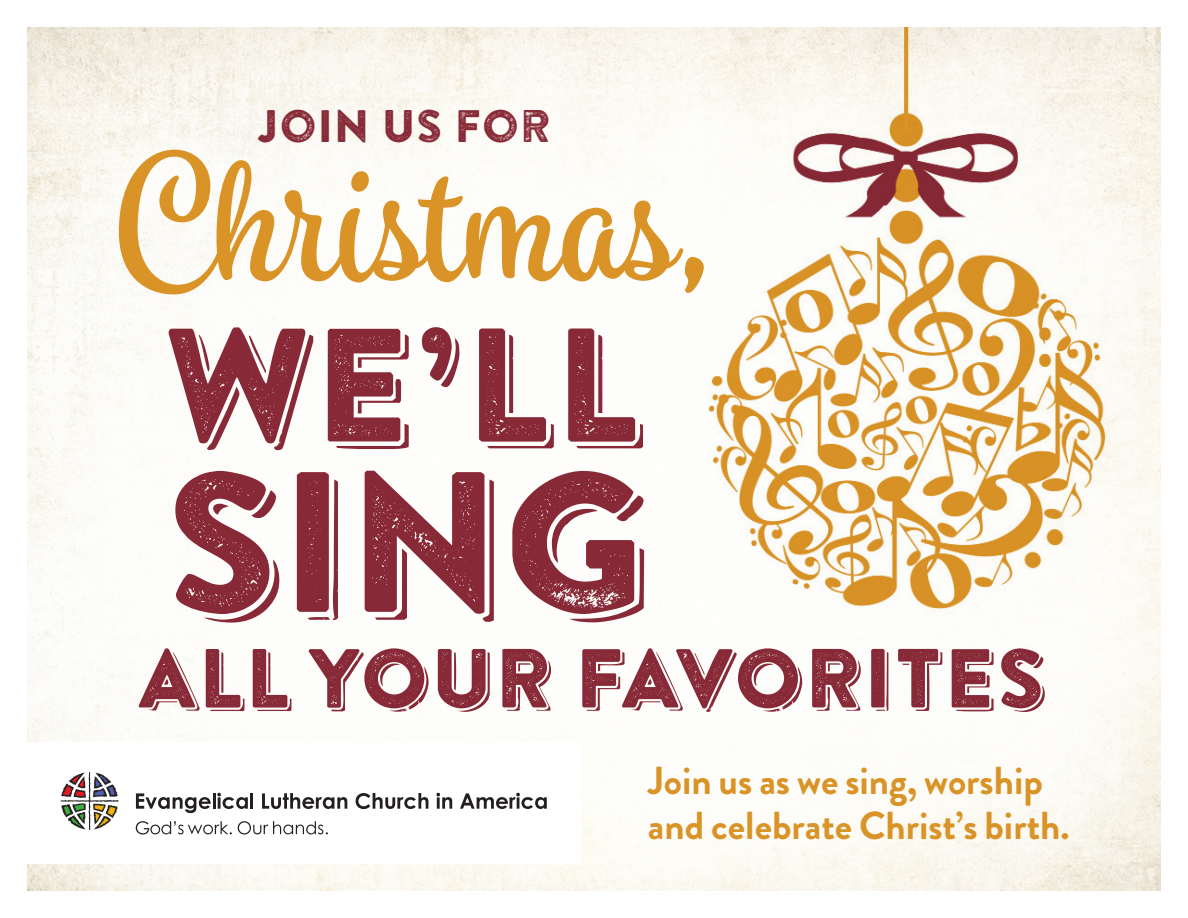
<style>
.page{position:relative;width:1188px;height:918px;background:#fff}
.page>*{position:absolute;margin:0;border:0;box-sizing:border-box;transform-origin:0 0}
.t1{font:198.9px "Brandon Printed One Shadow";color:#882937}
.t2{font:700 170.4px "Spumante";color:#da9327}
.t3{font:160.8px "Brandon Printed One Shadow";color:#882937}
.t4{font:83.4px "Brandon Printed One Shadow";letter-spacing:.01em;color:#882937}
.t5{font:45.3px "Brandon Printed Two";color:#882937}
.t6{font:700 39px/45px "Brandon Grotesque";color:#da9327}
</style>
<div class="page">
<img style="left:27px;top:27px;width:1134px;height:864px">
<img style="left:705px;top:110px;width:423px;height:537px">
<svg style="left:904px;top:27px;width:4px;height:103px"></svg>
<div style="left:0;top:742px;width:580px;height:122px;background:#fff"></div>
<svg style="left:136px;top:793px;width:112px;height:20px"></svg>
<hr style="left:250px;top:793px;width:3px;height:16px;background:#231f20">
<svg style="left:262px;top:793px;width:85px;height:16px"></svg>
<svg style="left:356px;top:793px;width:72px;height:16px"></svg>
<svg style="left:436px;top:793px;width:16px;height:16px"></svg>
<svg style="left:460px;top:793px;width:87px;height:16px"></svg>
<svg style="left:136px;top:821px;width:96px;height:14px"></svg>
<svg style="left:238px;top:821px;width:90px;height:14px"></svg>
<svg style="left:61px;top:772px;width:58px;height:58px"></svg>
<p class="t5" style="left:256px;top:98px;width:296px">JOIN US FOR</p>
<p class="t2" style="left:120px;top:119px;width:589px">Christmas,</p>
<p class="t3" style="left:163px;top:284px;width:480px">WE’LL</p>
<p class="t1" style="left:163px;top:417px;width:488px">SING</p>
<p class="t4" style="left:137px;top:626px;width:910px">ALL YOUR FAVORITES</p>
<p class="t6" style="left:648px;top:759px;width:423px">Join us as we sing, worship and celebrate Christ’s birth.</p>
</div>
